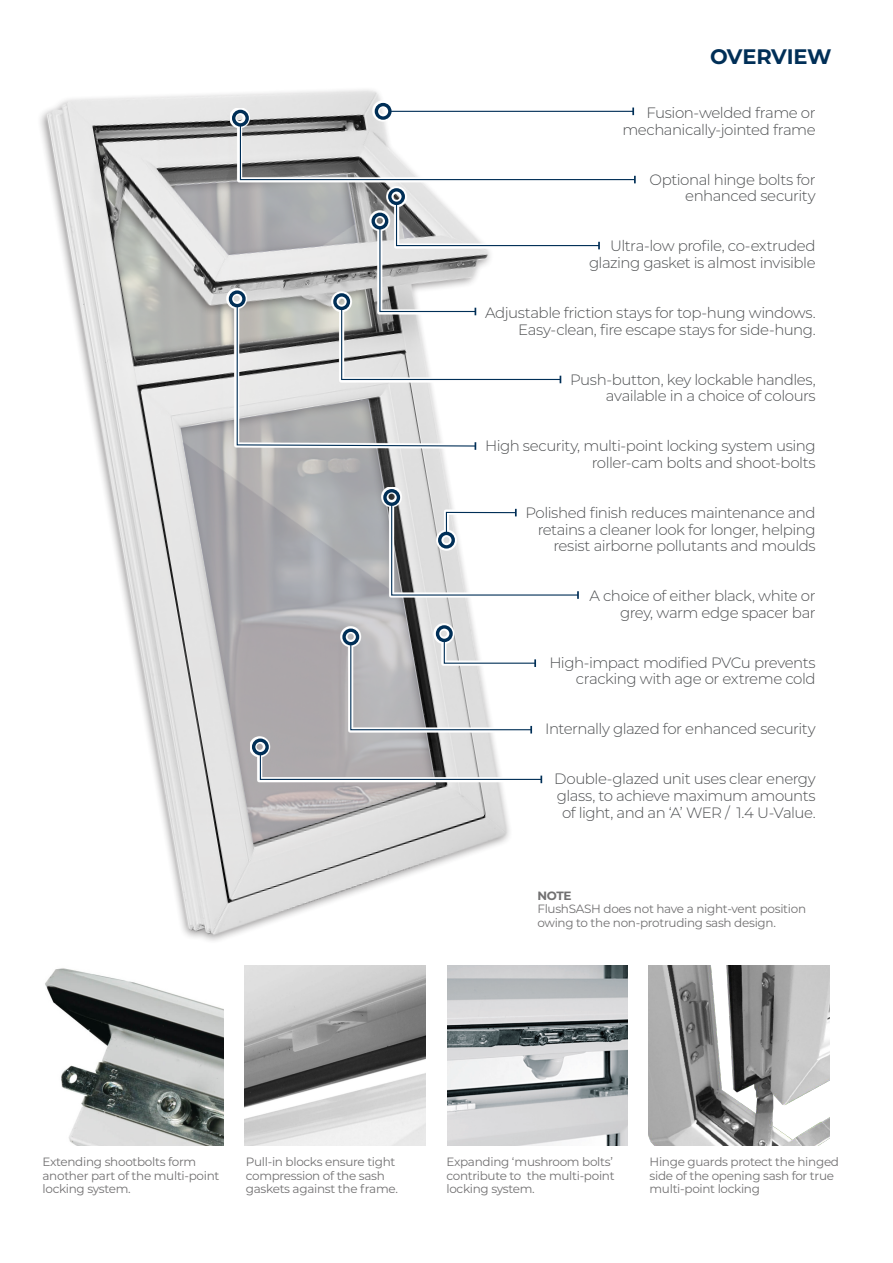
<style>
.page{position:relative;width:893px;height:1263px;background:#fff}
.page>*{position:absolute;margin:0;border:0;box-sizing:border-box;transform-origin:0 0}
.Sub_header{font:700 21px "Montserrat";letter-spacing:-.01em;color:#002f57}
.Body_Text_GREY{font:300 15px/16.6px "Montserrat";letter-spacing:-.03em;color:#4d4f51;text-align:right}
.Body_Text_-_Grey{font:12px/13.5px "Montserrat";letter-spacing:-.025em;color:#727172}
.Body_Text_-_Grey-2{font:700 12px "Montserrat";color:#727172}
</style>
<div class="page">
<img style="left:40px;top:89px;width:470px;height:852px">
<div style="left:483px;top:105px;width:335px;height:718px;background:#fff"></div>
<div style="left:373px;top:101px;width:263px;height:21px;background:#fff"></div>
<div style="left:375px;top:103px;width:17px;height:17px;border:3px solid #002f57;border-radius:50%"></div>
<svg style="left:230px;top:108px;width:406px;height:78px"></svg>
<svg style="left:239px;top:124px;width:397px;height:59px"></svg>
<div style="left:232px;top:110px;width:17px;height:17px;border:3px solid #002f57;border-radius:50%"></div>
<svg style="left:386px;top:186px;width:97px;height:16px"></svg>
<div style="left:388px;top:188px;width:17px;height:17px;border:3px solid #002f57;border-radius:50%"></div>
<svg style="left:227px;top:288px;width:251px;height:164px"></svg>
<svg style="left:236px;top:202px;width:364px;height:248px"></svg>
<div style="left:229px;top:290px;width:17px;height:17px;border:3px solid #002f57;border-radius:50%"></div>
<svg style="left:250px;top:736px;width:293px;height:49px"></svg>
<svg style="left:259px;top:752px;width:283px;height:31px"></svg>
<div style="left:252px;top:738px;width:17px;height:17px;border:3px solid #002f57;border-radius:50%"></div>
<svg style="left:381px;top:487px;width:102px;height:114px"></svg>
<div style="left:383px;top:489px;width:17px;height:17px;border:3px solid #002f57;border-radius:50%"></div>
<svg style="left:391px;top:503px;width:188px;height:96px"></svg>
<div style="left:438px;top:532px;width:17px;height:17px;border:3px solid #002f57;border-radius:50%"></div>
<svg style="left:434px;top:623px;width:103px;height:43px"></svg>
<div style="left:436px;top:625px;width:17px;height:17px;border:3px solid #002f57;border-radius:50%"></div>
<svg style="left:340px;top:626px;width:194px;height:110px"></svg>
<svg style="left:350px;top:639px;width:186px;height:94px"></svg>
<div style="left:342px;top:628px;width:17px;height:17px;border:3px solid #002f57;border-radius:50%"></div>
<img style="left:45px;top:968px;width:179px;height:178px">
<img style="left:245px;top:965px;width:180px;height:181px">
<img style="left:447px;top:965px;width:181px;height:181px">
<img style="left:649px;top:965px;width:180px;height:181px">
<p class="Sub_header" style="left:710px;top:41px;width:123px">OVERVIEW</p>
<p class="Body_Text_GREY" style="left:622px;top:104px;width:195px">Fusion-welded frame or mechanically-jointed frame</p>
<p class="Body_Text_GREY" style="left:650px;top:171px;width:168px">Optional hinge bolts for enhanced security</p>
<p class="Body_Text_GREY" style="left:589px;top:237px;width:228px">Ultra-low profile, co-extruded glazing gasket is almost invisible</p>
<p class="Body_Text_GREY" style="left:485px;top:304px;width:332px">Adjustable friction stays for top-hung windows.<br>Easy-clean, fire escape stays for side-hung.</p>
<p class="Body_Text_GREY" style="left:570px;top:370px;width:247px">Push-button, key lockable handles,</p>
<p class="Body_Text_GREY" style="left:606px;top:387px;width:211px">available in a choice of colours</p>
<p class="Body_Text_GREY" style="left:485px;top:437px;width:332px">High security, multi-point locking system using roller-cam bolts and shoot-bolts</p>
<p class="Body_Text_GREY" style="left:525px;top:504px;width:292px">Polished finish reduces maintenance and</p>
<p class="Body_Text_GREY" style="left:538px;top:520px;width:280px">retains a cleaner look for longer, helping</p>
<p class="Body_Text_GREY" style="left:554px;top:537px;width:264px">resist airborne pollutants and moulds</p>
<p class="Body_Text_GREY" style="left:589px;top:587px;width:228px">A choice of either black, white or</p>
<p class="Body_Text_GREY" style="left:620px;top:604px;width:197px">grey, warm edge spacer bar</p>
<p class="Body_Text_GREY" style="left:549px;top:654px;width:268px">High-impact modified PVCu prevents cracking with age or extreme cold</p>
<p class="Body_Text_GREY" style="left:545px;top:720px;width:272px">Internally glazed for enhanced security</p>
<p class="Body_Text_GREY" style="left:554px;top:770px;width:263px;text-align:left">Double-glazed unit uses clear energy glass, to achieve maximum amounts</p>
<p class="Body_Text_GREY" style="left:562px;top:803px;width:255px">of light, and an ‘A’ WER / 1.4 U-Value.</p>
<p class="Body_Text_-_Grey-2" style="left:537px;top:887px;width:36px">NOTE</p>
<p class="Body_Text_-_Grey" style="left:537px;top:902px;width:270px">FlushSASH does not have a night-vent position owing to the non-protruding sash design.</p>
<p class="Body_Text_-_Grey" style="left:43px;top:1155px;width:178px">Extending shootbolts form another part of the multi-point locking system.</p>
<p class="Body_Text_-_Grey" style="left:446px;top:1155px;width:170px">Expanding ‘mushroom bolts’ contribute to the multi-point locking system.</p>
<p class="Body_Text_-_Grey" style="left:246px;top:1155px;width:154px">Pull-in blocks ensure tight compression of the sash gaskets against the frame.</p>
<p class="Body_Text_-_Grey" style="left:649px;top:1155px;width:191px">Hinge guards protect the hinged side of the opening sash for true multi-point locking</p>
</div>
